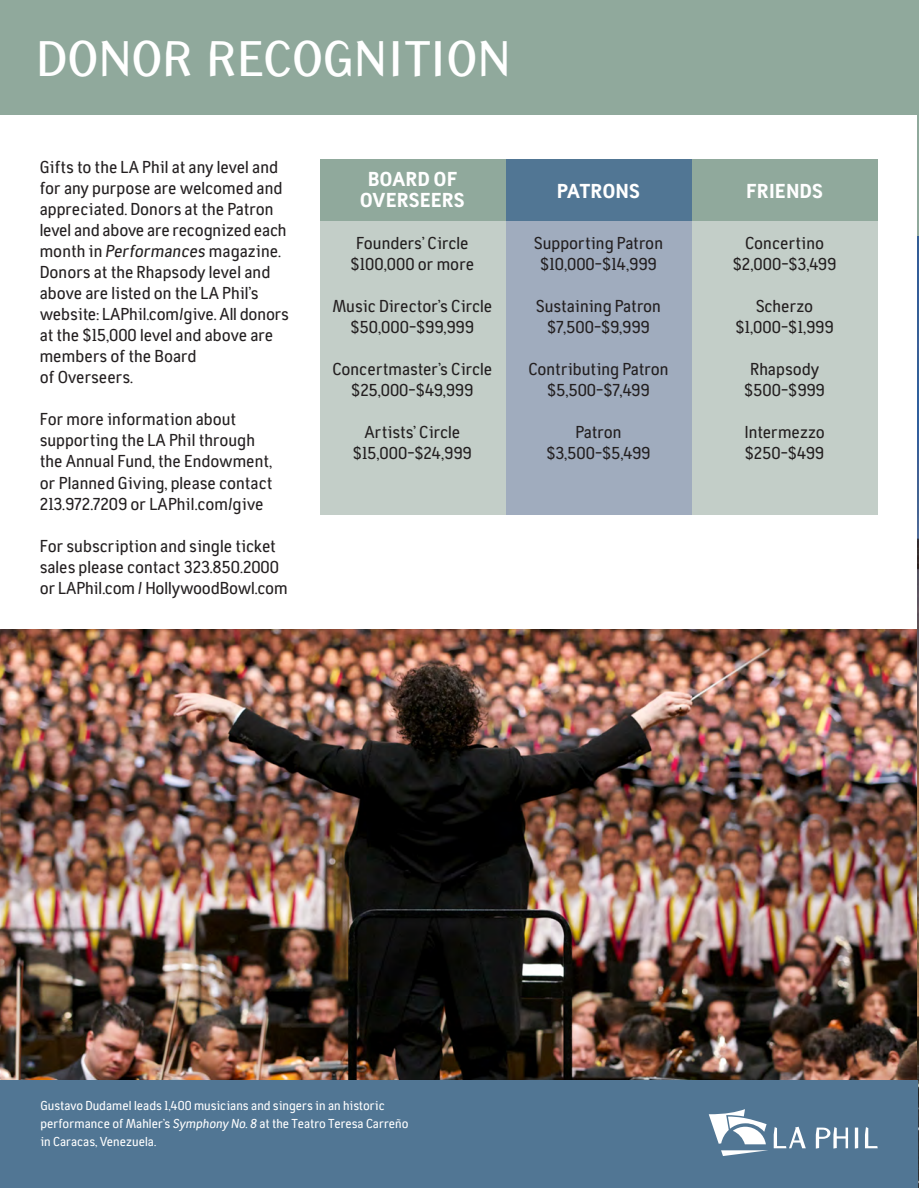
<style>
.page{position:relative;width:919px;height:1188px;background:#fff}
.page>*{position:absolute;margin:0;border:0;box-sizing:border-box;transform-origin:0 0}
.t1{font:48px "Frank";letter-spacing:-.025em;color:#fff}
.t2{font:800 21px/21px "Tempelhof";color:#fff;text-align:center}
.t3{font:500 18px/21px "Tempelhof";letter-spacing:-.005em;color:#231f20}
.t4{font:500 13.5px/18px "Tempelhof";color:#fff}
.s1{font-style:italic}
</style>
<div class="page">
<img style="left:0;top:630px;width:918px;height:450px">
<img style="left:918px;top:235px;width:1px;height:953px">
<hr style="left:918px;top:0;width:1px;height:235px;background:#90a99c">
<div style="left:0;top:0;width:919px;height:114px;background:#90a99c"></div>
<div style="left:320px;top:163px;width:186px;height:351px;background:#c3cec8"></div>
<div style="left:692px;top:163px;width:186px;height:351px;background:#c3cec8"></div>
<div style="left:506px;top:163px;width:186px;height:351px;background:#a0acbe"></div>
<div style="left:320px;top:160px;width:186px;height:61px;background:#90a99c"></div>
<div style="left:692px;top:160px;width:186px;height:61px;background:#90a99c"></div>
<div style="left:506px;top:160px;width:186px;height:61px;background:#517694"></div>
<div style="left:0;top:1080px;width:918px;height:108px;background:#517694"></div>
<svg style="left:709px;top:1109px;width:58px;height:35px"></svg>
<svg style="left:721px;top:1150px;width:47px;height:6px"></svg>
<svg style="left:774px;top:1127px;width:32px;height:21px"></svg>
<svg style="left:816px;top:1127px;width:32px;height:22px"></svg>
<svg style="left:855px;top:1128px;width:3px;height:21px"></svg>
<svg style="left:865px;top:1127px;width:13px;height:21px"></svg>
<p class="t1" style="left:36px;top:30px;width:477px">DONOR RECOGNITION</p>
<p class="t3" style="left:40px;top:157px;width:251px">Gifts to the LA Phil at any level and for any purpose are welcomed and appreciated. Donors at the Patron level and above are recognized each month in <span class="s1">Performances</span> magazine.<br>Donors at the Rhapsody level and above are listed on the LA Phil’s website: LAPhil.com/give. All donors at the $15,000 level and above are members of the Board<br>of Overseers.</p>
<p class="t3" style="left:40px;top:409px;width:235px">For more information about supporting the LA Phil through the Annual Fund, the Endowment, or Planned Giving, please contact<br>213.972.7209 or LAPhil.com/give</p>
<p class="t3" style="left:40px;top:535px;width:249px">For subscription and single ticket sales please contact 323.850.2000 or LAPhil.com / HollywoodBowl.com</p>
<p class="t2" style="left:360px;top:169px;width:107px">BOARD OF<br>OVERSEERS</p>
<p class="t3" style="left:356px;top:233px;width:114px">Founders’ Circle</p>
<p class="t3" style="left:351px;top:254px;width:125px">$100,000 or more</p>
<p class="t3" style="left:332px;top:296px;width:161px">Music Director’s Circle</p>
<p class="t3" style="left:351px;top:317px;width:125px">$50,000-$99,999</p>
<p class="t3" style="left:332px;top:359px;width:162px">Concertmaster’s Circle</p>
<p class="t3" style="left:351px;top:380px;width:124px">$25,000-$49,999</p>
<p class="t3" style="left:364px;top:422px;width:97px">Artists’ Circle</p>
<p class="t3" style="left:353px;top:443px;width:121px">$15,000-$24,999</p>
<p class="t2" style="left:557px;top:181px;width:85px">PATRONS</p>
<p class="t3" style="left:534px;top:233px;width:131px">Supporting Patron</p>
<p class="t3" style="left:540px;top:254px;width:118px">$10,000-$14,999</p>
<p class="t3" style="left:536px;top:296px;width:127px">Sustaining Patron</p>
<p class="t3" style="left:547px;top:317px;width:104px">$7,500-$9,999</p>
<p class="t3" style="left:528px;top:359px;width:142px">Contributing Patron</p>
<p class="t3" style="left:547px;top:380px;width:104px">$5,500-$7,499</p>
<p class="t3" style="left:575px;top:422px;width:48px">Patron</p>
<p class="t3" style="left:546px;top:443px;width:106px">$3,500-$5,499</p>
<p class="t2" style="left:746px;top:181px;width:78px">FRIENDS</p>
<p class="t3" style="left:745px;top:233px;width:81px">Concertino</p>
<p class="t3" style="left:733px;top:254px;width:105px">$2,000-$3,499</p>
<p class="t3" style="left:756px;top:296px;width:59px">Scherzo</p>
<p class="t3" style="left:735px;top:317px;width:100px">$1,000-$1,999</p>
<p class="t3" style="left:750px;top:359px;width:71px">Rhapsody</p>
<p class="t3" style="left:744px;top:380px;width:82px">$500-$999</p>
<p class="t3" style="left:744px;top:422px;width:82px">Intermezzo</p>
<p class="t3" style="left:745px;top:443px;width:81px">$250-$499</p>
<p class="t4" style="left:40px;top:1096px;width:370px">Gustavo Dudamel leads 1,400 musicians and singers in an historic performance of Mahler’s <span class="s1">Symphony No. 8</span> at the Teatro Teresa Carreño in Caracas, Venezuela.</p>
</div>
